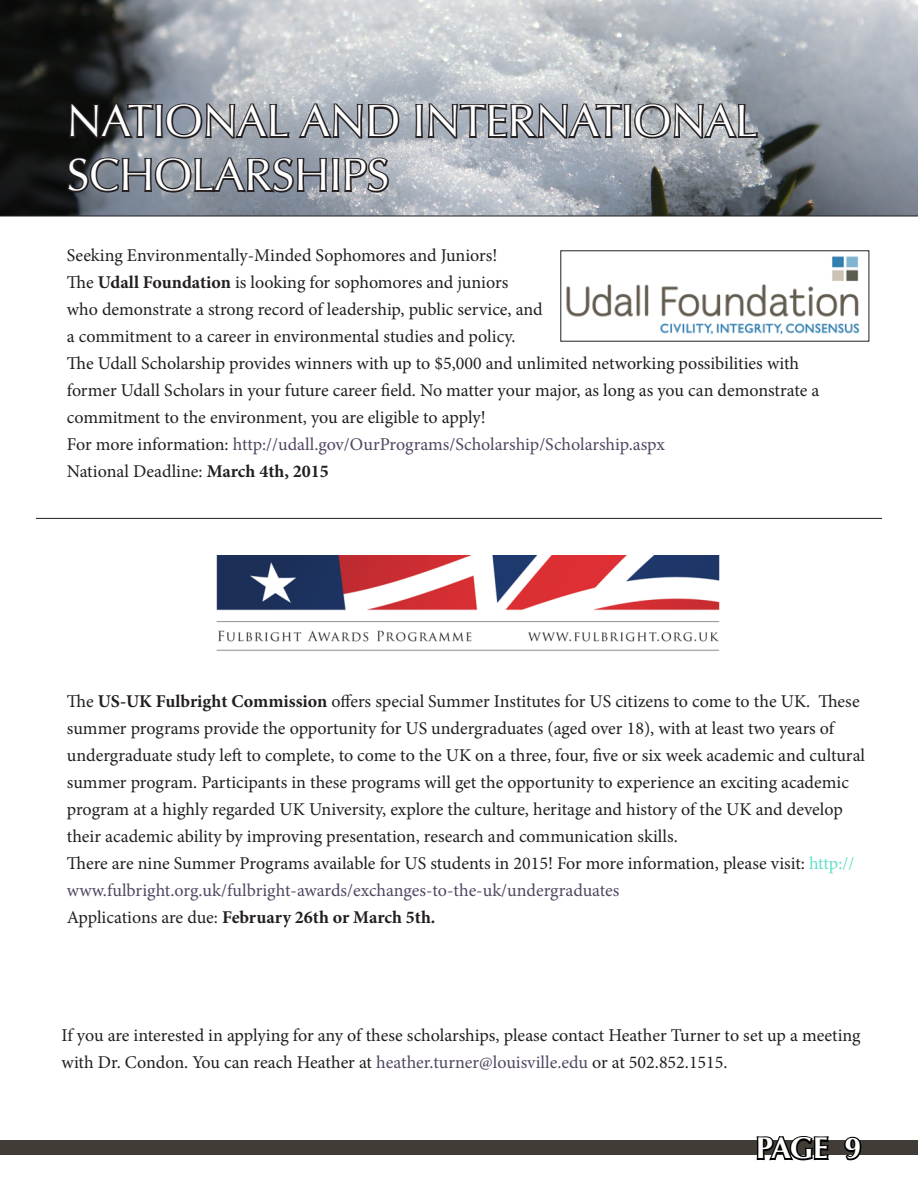
<style>
.page{position:relative;width:918px;height:1188px;background:#fff}
.page>*{position:absolute;margin:0;border:0;box-sizing:border-box;transform-origin:0 0}
.t1{font:45px "Optima";color:#fff}
.t2{font:700 30px "Optima";color:#fff}
.Paragraph_Style_1{font:18px/27px "Minion Pro";color:#231f20}
.Paragraph_Style_1-2{font:18px "Minion Pro";letter-spacing:-.005em;color:#524662}
.Paragraph_Style_1-3{font:700 18px "Minion Pro";color:#231f20}
.s1{font-weight:700}
.s2{color:#231f20}
.s3{color:#64e0cb}
.s4{color:#524662}
.s5{font-weight:400}
</style>
<div class="page">
<img style="left:0;top:0;width:918px;height:216px">
<div style="left:0;top:1140px;width:918px;height:15px;background:#413d36"></div>
<svg style="left:68px;top:102px;width:333px;height:39px;background:#65686d"></svg>
<svg style="left:414px;top:102px;width:346px;height:39px;background:#7c7e83"></svg>
<svg style="left:65px;top:155px;width:326px;height:40px;background:#65686f"></svg>
<hr style="left:0;top:216px;width:918px;height:1px;background:#231f20">
<svg style="left:756px;top:1136px;width:73px;height:25px"></svg>
<svg style="left:844px;top:1136px;width:18px;height:25px"></svg>
<img style="left:566px;top:256px;width:294px;height:79px">
<hr style="left:36px;top:518px;width:846px;height:1px;background:#231f20">
<img style="left:216px;top:555px;width:504px;height:96px">
<p class="t1" style="left:67px;top:95px;width:693px">NATIONAL AND INTERNATIONAL</p>
<p class="t1" style="left:67px;top:149px;width:324px">SCHOLARSHIPS</p>
<p class="Paragraph_Style_1" style="left:67px;top:242px;width:432px">Seeking Environmentally-Minded Sophomores and Juniors!</p>
<p class="Paragraph_Style_1" style="left:67px;top:269px;width:754px">The <span class="s1">Udall Foundation</span> is looking for sophomores and juniors<br>who demonstrate a strong record of leadership, public service, and<br>a commitment to a career in environmental studies and policy.<br>The Udall Scholarship provides winners with up to $5,000 and unlimited networking possibilities with former Udall Scholars in your future career field. No matter your major, as long as you can demonstrate a commitment to the environment, you are eligible to apply!</p>
<p class="Paragraph_Style_1-2" style="left:67px;top:433px;width:600px"><span class="s2">For more information:</span> http://udall.gov/OurPrograms/Scholarship/Scholarship.aspx</p>
<p class="Paragraph_Style_1" style="left:67px;top:458px;width:263px">National Deadline: <span class="s1">March 4th, 2015</span></p>
<p class="Paragraph_Style_1" style="left:67px;top:687px;width:800px">The <span class="s1">US-UK Fulbright Commission</span> offers special Summer Institutes for US citizens to come to the UK. These summer programs provide the opportunity for US undergraduates (aged over 18), with at least two years of undergraduate study left to complete, to come to the UK on a three, four, five or six week academic and cultural summer program. Participants in these programs will get the opportunity to experience an exciting academic program at a highly regarded UK University, explore the culture, heritage and history of the UK and develop their academic ability by improving presentation, research and communication skills.</p>
<p class="Paragraph_Style_1" style="left:67px;top:849px;width:789px">There are nine Summer Programs available for US students in 2015! For more information, please visit: <span class="s3">http:// </span><span class="s4">www.fulbright.org.uk/fulbright-awards/exchanges-to-the-uk/undergraduates</span></p>
<p class="Paragraph_Style_1-3" style="left:67px;top:904px;width:370px"><span class="s5">Applications are due:</span> February 26th or March 5th.</p>
<p class="Paragraph_Style_1" style="left:62px;top:1022px;width:801px">If you are interested in applying for any of these scholarships, please contact Heather Turner to set up a meeting with Dr. Condon. You can reach Heather at <span class="s4">heather.turner@louisville.edu</span> or at 502.852.1515.</p>
<p class="t2" style="left:756px;top:1131px;width:107px">PAGE 9</p>
</div>
